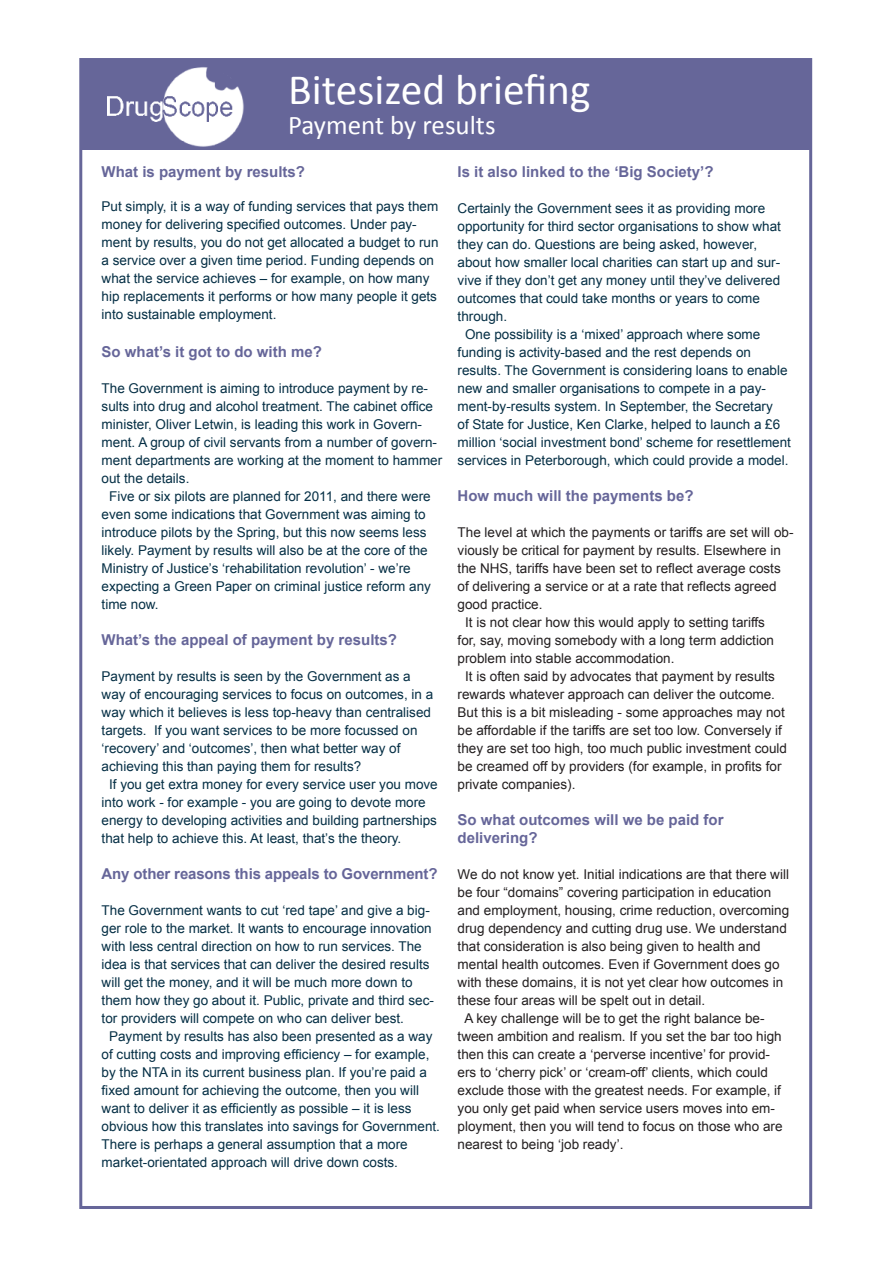
<style>
.page{position:relative;width:893px;height:1263px;background:#fff}
.page>*{position:absolute;margin:0;border:0;box-sizing:border-box;transform-origin:0 0}
.t1{font:43.5px "Calibri";color:#fff}
.t2{font:27px "Calibri";color:#fff}
.t3{font:700 15px/18px "Arial";color:#669}
.t4{font:13.5px/18px "Arial";color:#052f45}
.t5{font:13.5px/18px "Arial";color:#231f20}
</style>
<div class="page">
<div style="left:82px;top:60px;width:729px;height:90px;background:#669"></div>
<img style="left:107px;top:67px;width:137px;height:80px">
<p class="t1" style="left:288px;top:62px;width:304px">Bitesized briefing</p>
<p class="t2" style="left:288px;top:108px;width:209px">Payment by results</p>
<p class="t3" style="left:102px;top:163px;width:205px">What is payment by results?</p>
<p class="t4" style="left:102px;top:198px;width:338px">Put simply, it is a way of funding services that pays them money for delivering specified outcomes. Under pay&shy;ment by results, you do not get allocated a budget to run a service over a given time period. Funding depends on what the service achieves – for example, on how many hip replacements it performs or how many people it gets into sustainable employment.</p>
<p class="t3" style="left:102px;top:343px;width:222px">So what’s it got to do with me?</p>
<p class="t4" style="left:102px;top:379px;width:342px">The Government is aiming to introduce payment by re&shy;sults into drug and alcohol treatment. The cabinet office minister, Oliver Letwin, is leading this work in Govern&shy;ment. A group of civil servants from a number of govern&shy;ment departments are working at the moment to hammer out the details.</p>
<p class="t4" style="left:102px;top:487px;width:331px;text-indent:8px">Five or six pilots are planned for 2011, and there were even some indications that Government was aiming to introduce pilots by the Spring, but this now seems less likely. Payment by results will also be at the core of the Ministry of Justice’s ‘rehabilitation revolution’ - we’re expecting a Green Paper on criminal justice reform any time now.</p>
<p class="t3" style="left:102px;top:631px;width:297px">What’s the appeal of payment by results?</p>
<p class="t4" style="left:102px;top:667px;width:333px">Payment by results is seen by the Government as a way of encouraging services to focus on outcomes, in a way which it believes is less top-heavy than centralised targets. If you want services to be more focussed on ‘recovery’ and ‘outcomes’, then what better way of achieving this than paying them for results?</p>
<p class="t4" style="left:102px;top:775px;width:338px;text-indent:8px">If you get extra money for every service user you move into work - for example - you are going to devote more energy to developing activities and building partnerships that help to achieve this. At least, that’s the theory.</p>
<p class="t3" style="left:102px;top:865px;width:337px">Any other reasons this appeals to Government?</p>
<p class="t4" style="left:102px;top:901px;width:334px">The Government wants to cut ‘red tape’ and give a big&shy;ger role to the market. It wants to encourage innovation with less central direction on how to run services. The idea is that services that can deliver the desired results will get the money, and it will be much more down to them how they go about it. Public, private and third sec&shy;tor providers will compete on who can deliver best.</p>
<p class="t4" style="left:102px;top:1027px;width:340px;text-indent:8px">Payment by results has also been presented as a way of cutting costs and improving efficiency – for example, by the NTA in its current business plan. If you’re paid a fixed amount for achieving the outcome, then you will want to deliver it as efficiently as possible – it is less obvious how this translates into savings for Government.<br>There is perhaps a general assumption that a more market-orientated approach will drive down costs.</p>
<p class="t3" style="left:458px;top:163px;width:257px">Is it also linked to the ‘Big Society’?</p>
<p class="t4" style="left:458px;top:199px;width:325px">Certainly the Government sees it as providing more opportunity for third sector organisations to show what they can do. Questions are being asked, however, about how smaller local charities can start up and sur&shy;vive if they don’t get any money until they’ve delivered outcomes that could take months or years to come through.</p>
<p class="t4" style="left:458px;top:325px;width:335px;text-indent:8px">One possibility is a ‘mixed’ approach where some funding is activity-based and the rest depends on results. The Government is considering loans to enable new and smaller organisations to compete in a pay&shy;ment-by-results system. In September, the Secretary<br>of State for Justice, Ken Clarke, helped to launch a £6 million ‘social investment bond’ scheme for resettlement services in Peterborough, which could provide a model.</p>
<p class="t3" style="left:458px;top:487px;width:237px">How much will the payments be?</p>
<p class="t5" style="left:458px;top:523px;width:337px">The level at which the payments or tariffs are set will ob&shy;viously be critical for payment by results. Elsewhere in the NHS, tariffs have been set to reflect average costs of delivering a service or at a rate that reflects agreed good practice.</p>
<p class="t5" style="left:458px;top:613px;width:318px;text-indent:8px">It is not clear how this would apply to setting tariffs for, say, moving somebody with a long term addiction problem into stable accommodation.</p>
<p class="t5" style="left:458px;top:667px;width:331px;text-indent:8px">It is often said by advocates that payment by results rewards whatever approach can deliver the outcome.<br>But this is a bit misleading - some approaches may not be affordable if the tariffs are set too low. Conversely if they are set too high, too much public investment could be creamed off by providers (for example, in profits for private companies).</p>
<p class="t3" style="left:458px;top:811px;width:267px">So what outcomes will we be paid for delivering?</p>
<p class="t5" style="left:458px;top:865px;width:333px">We do not know yet. Initial indications are that there will be four “domains” covering participation in education and employment, housing, crime reduction, overcoming drug dependency and cutting drug use. We understand that consideration is also being given to health and mental health outcomes. Even if Government does go with these domains, it is not yet clear how outcomes in these four areas will be spelt out in detail.</p>
<p class="t5" style="left:458px;top:1009px;width:326px;text-indent:7px">A key challenge will be to get the right balance be&shy;tween ambition and realism. If you set the bar too high then this can create a ‘perverse incentive’ for provid&shy;ers to ‘cherry pick’ or ‘cream-off’ clients, which could exclude those with the greatest needs. For example, if you only get paid when service users moves into em&shy;ployment, then you will tend to focus on those who are nearest to being ‘job ready’.</p>
</div>
